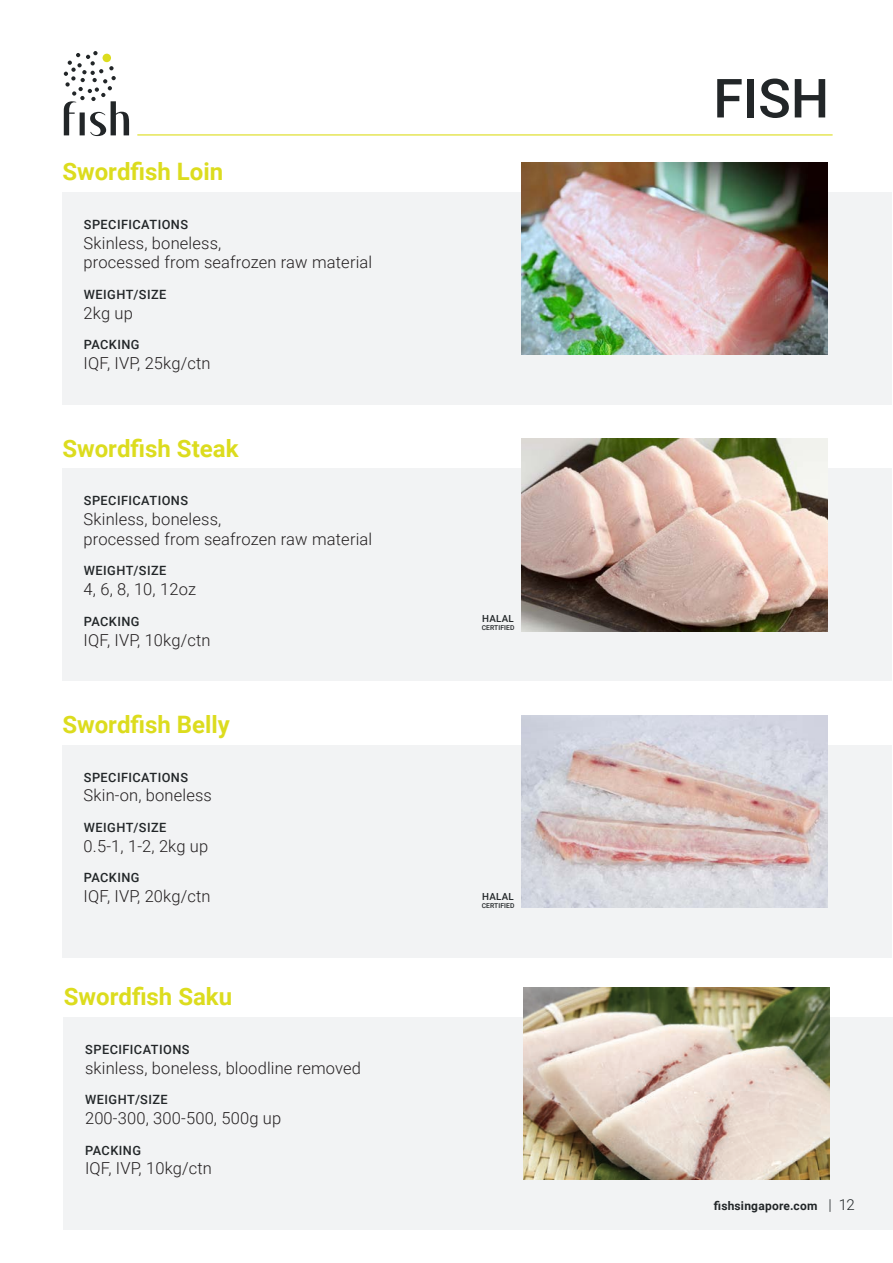
<style>
.page{position:relative;width:893px;height:1263px;background:#fff}
.page>*{position:absolute;margin:0;border:0;box-sizing:border-box;transform-origin:0 0}
.t1{font:500 54px "Roboto";color:#222628}
.t2{font:700 24px "Roboto";color:#dcdc1e}
.t3{font:300 16.5px/19.8px "Roboto";letter-spacing:.01em;color:#231f20}
.t4{font:500 12.75px "Roboto";letter-spacing:.035em;color:#222628}
.t5{font:700 12px "Roboto";letter-spacing:.02em;color:#222628}
.t6{font:500 9.75px "Roboto";letter-spacing:.03em;color:#222628}
.t7{font:500 6.75px "Roboto";letter-spacing:.01em;color:#222628}
.s1{font-weight:300;font-size:15px}
</style>
<div class="page">
<svg style="left:64px;top:51px;width:65px;height:85px"></svg>
<div style="left:62px;top:192px;width:829px;height:213px;background:#f2f3f4"></div>
<img style="left:522px;top:162px;width:306px;height:193px">
<div style="left:62px;top:468px;width:829px;height:213px;background:#f2f3f4"></div>
<img style="left:522px;top:439px;width:306px;height:192px">
<div style="left:62px;top:745px;width:829px;height:212px;background:#f2f3f4"></div>
<img style="left:522px;top:715px;width:306px;height:192px">
<div style="left:64px;top:1017px;width:829px;height:213px;background:#f2f3f4"></div>
<img style="left:523px;top:987px;width:306px;height:193px">
<hr style="left:137px;top:134px;width:696px;height:1px;background:#dcdc1e">
<h2 class="t2" style="left:62px;top:155px;width:162px">Swordfish Loin</h2>
<p class="t4" style="left:84px;top:215px;width:106px">SPECIFICATIONS</p>
<p class="t3" style="left:84px;top:232px;width:290px">Skinless, boneless,<br>processed from seafrozen raw material</p>
<p class="t4" style="left:84px;top:286px;width:84px">WEIGHT/SIZE</p>
<p class="t3" style="left:84px;top:302px;width:51px">2kg up</p>
<p class="t4" style="left:84px;top:336px;width:57px">PACKING</p>
<p class="t3" style="left:84px;top:353px;width:128px">IQF, IVP, 25kg/ctn</p>
<h2 class="t2" style="left:62px;top:431px;width:178px">Swordfish Steak</h2>
<p class="t4" style="left:84px;top:492px;width:106px">SPECIFICATIONS</p>
<p class="t3" style="left:84px;top:509px;width:290px">Skinless, boneless,<br>processed from seafrozen raw material</p>
<p class="t4" style="left:84px;top:562px;width:84px">WEIGHT/SIZE</p>
<p class="t3" style="left:84px;top:579px;width:114px">4, 6, 8, 10, 12oz</p>
<p class="t4" style="left:84px;top:612px;width:57px">PACKING</p>
<p class="t3" style="left:84px;top:629px;width:128px">IQF, IVP, 10kg/ctn</p>
<h2 class="t2" style="left:62px;top:708px;width:169px">Swordfish Belly</h2>
<p class="t4" style="left:84px;top:768px;width:106px">SPECIFICATIONS</p>
<p class="t3" style="left:84px;top:785px;width:130px">Skin-on, boneless</p>
<p class="t4" style="left:84px;top:819px;width:84px">WEIGHT/SIZE</p>
<p class="t3" style="left:84px;top:835px;width:126px">0.5-1, 1-2, 2kg up</p>
<p class="t4" style="left:84px;top:869px;width:57px">PACKING</p>
<p class="t3" style="left:84px;top:886px;width:128px">IQF, IVP, 20kg/ctn</p>
<h2 class="t2" style="left:64px;top:980px;width:170px">Swordfish Saku</h2>
<p class="t4" style="left:85px;top:1040px;width:106px">SPECIFICATIONS</p>
<p class="t3" style="left:85px;top:1057px;width:277px">skinless, boneless, bloodline removed</p>
<p class="t4" style="left:85px;top:1091px;width:84px">WEIGHT/SIZE</p>
<p class="t3" style="left:85px;top:1108px;width:198px">200-300, 300-500, 500g up</p>
<p class="t4" style="left:85px;top:1141px;width:57px">PACKING</p>
<p class="t3" style="left:85px;top:1158px;width:128px">IQF, IVP, 10kg/ctn</p>
<p class="t6" style="left:482px;top:612px;width:33px">HALAL</p>
<p class="t7" style="left:482px;top:623px;width:34px">CERTIFIED</p>
<p class="t6" style="left:482px;top:890px;width:33px">HALAL</p>
<p class="t7" style="left:482px;top:901px;width:34px">CERTIFIED</p>
<h1 class="t1" style="left:713px;top:60px;width:117px">FISH</h1>
<p class="t5" style="left:714px;top:1198px;width:142px">fishsingapore.com <span class="s1">| 12</span></p>
</div>
